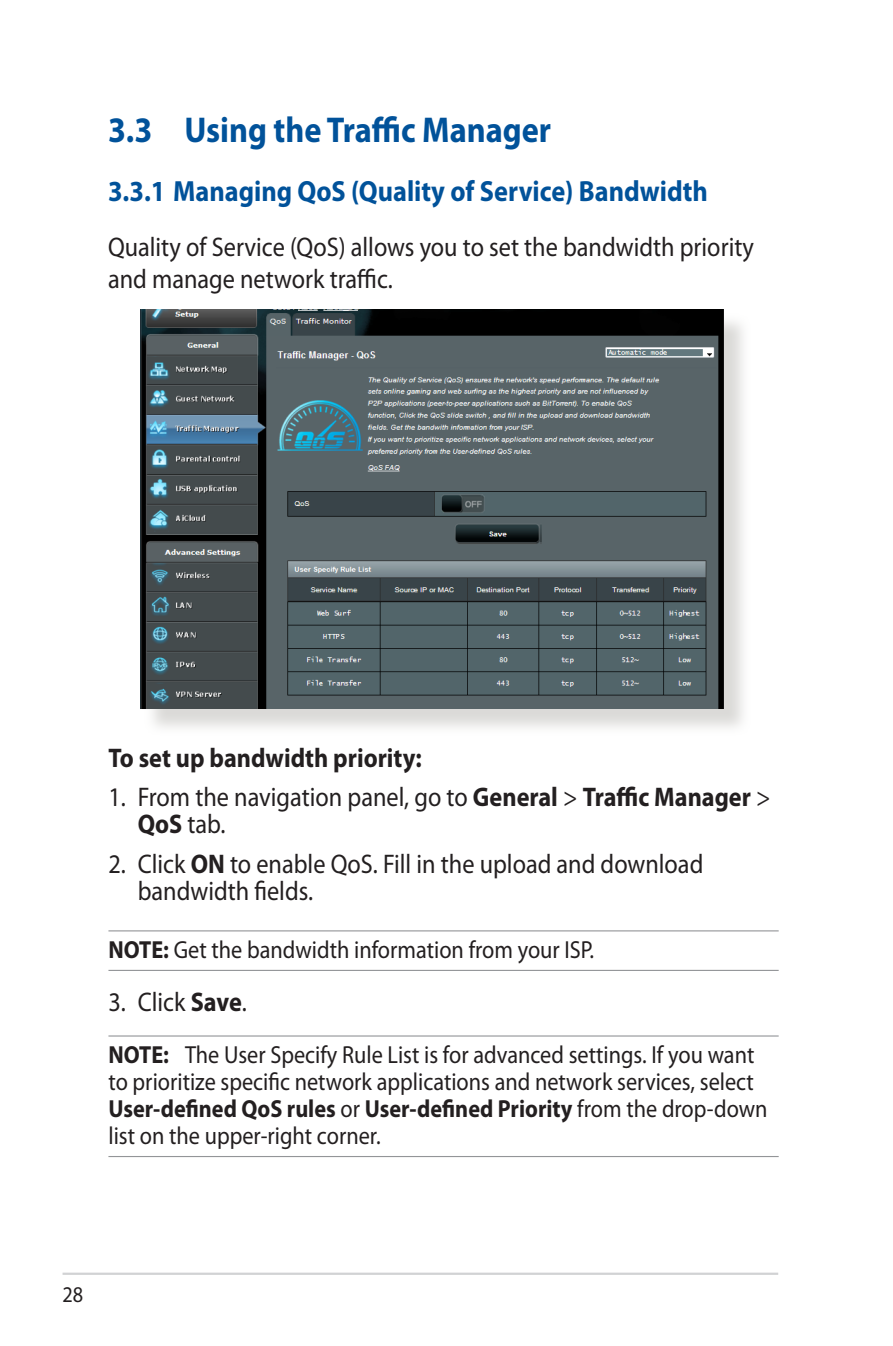
<style>
.page{position:relative;width:893px;height:1346px;background:#fff}
.page>*{position:absolute;margin:0;border:0;box-sizing:border-box;transform-origin:0 0}
.WL_Header_1{font:700 36px "Myriad Pro";color:#01529a;scale:.9 1}
.WL_Header_2{font:700 29.25px "Myriad Pro";color:#01529a;scale:.9 1}
.WL_Body_Text_-_List{font:27px/27px "Myriad Pro";color:#231f20;scale:.9 1}
.WL_Body_Text{font:27px/32.4px "Myriad Pro";color:#231f20;scale:.9 1}
.WL_Body_Text_-_List-2{font:700 27px "Myriad Pro";color:#231f20;scale:.9 1}
.WL_Message{font:24.75px/27px "Myriad Pro";color:#231f20;scale:.9 1}
.t1{font:22.5px "Myriad";color:#231f20;scale:.9 1}
.s1{font-weight:700}
</style>
<div class="page">
<hr style="left:63px;top:1272px;width:715px;height:3px;background:#d1d2d4">
<hr style="left:108px;top:930px;width:671px;height:1px;background:#939598">
<hr style="left:108px;top:970px;width:671px;height:1px;background:#939598">
<hr style="left:108px;top:1035px;width:671px;height:1px;background:#939598">
<hr style="left:108px;top:1156px;width:671px;height:1px;background:#939598">
<div style="left:144px;top:313px;width:608px;height:423px;background:#cfcecb;opacity:.75"></div>
<img style="left:140px;top:309px;width:584px;height:399px">
<p class="WL_Header_1" style="left:108px;top:109px;width:494px">3.3 Using the Traffic Manager</p>
<p class="WL_Header_2" style="left:108px;top:175px;width:668px">3.3.1 Managing QoS (Quality of Service) Bandwidth</p>
<p class="WL_Body_Text" style="left:108px;top:231px;width:719px">Quality of Service (QoS) allows you to set the bandwidth priority and manage network traffic.</p>
<p class="WL_Body_Text_-_List-2" style="left:108px;top:742px;width:350px">To set up bandwidth priority:</p>
<p class="WL_Body_Text_-_List" style="left:138px;top:784px;width:705px;text-indent:-29px">1. From the navigation panel, go to <span class="s1">General</span> &gt; <span class="s1">Traffic Manager</span> &gt;<br><span class="s1">QoS</span> tab.</p>
<p class="WL_Body_Text_-_List" style="left:138px;top:851px;width:630px;text-indent:-29px">2. Click <span class="s1">ON</span> to enable QoS. Fill in the upload and download bandwidth fields.</p>
<p class="WL_Message" style="left:108px;top:937px;width:541px"><span class="s1">NOTE:</span> Get the bandwidth information from your ISP.</p>
<p class="WL_Body_Text_-_List" style="left:108px;top:989px;width:155px">3. Click <span class="s1">Save</span>.</p>
<p class="WL_Message" style="left:108px;top:1042px;width:734px"><span class="s1">NOTE:</span> The User Specify Rule List is for advanced settings. If you want to prioritize specific network applications and network services, select <span class="s1">User-defined QoS rules</span> or <span class="s1">User-defined Priority</span> from the drop-down list on the upper-right corner.</p>
<p class="t1" style="left:63px;top:1283px;width:25px">28</p>
</div>
